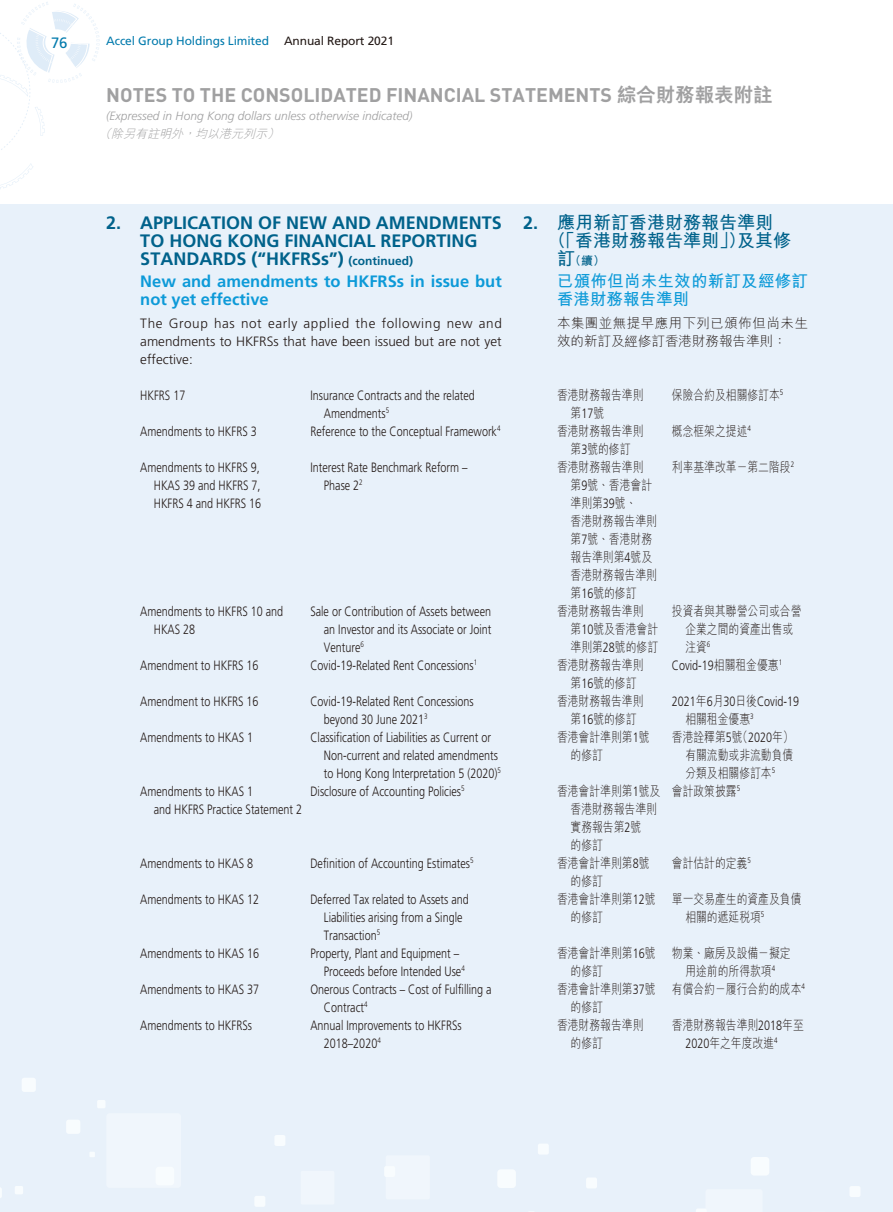
<style>
.page{position:relative;width:893px;height:1212px;background:#fff}
.page>*{position:absolute;margin:0;border:0;box-sizing:border-box;transform-origin:0 0}
.t1{font:700 19.5px "DIN";color:#a0a0a1}
.t2{font:700 18px/18px "Frutiger LT Std";color:#00628b}
.t3{font:700 18px/18px "M Hei HK";color:#00628b}
.t4{font:700 16.5px/18px "Frutiger LT Std";color:#0d9ad8}
.t5{font:700 16.5px/18px "M Hei HK";letter-spacing:.015em;color:#0d9ad8}
.t6{font:15px "Frutiger LT Std";color:#037bad}
.t7{font:300 13.5px/18px "Frutiger LT Std";color:#231916;scale:.8 1}
.t8{font:300 13.5px/18px "M Hei HK";color:#231916;scale:.8 1}
.t9{font:300 13.5px/18px "Frutiger LT Std";color:#231916;text-align:justify}
.t10{font:300 13.5px/18px "M Hei HK";letter-spacing:.035em;color:#231916}
.t11{font:italic 300 12px "Frutiger LT Std";color:#a0a0a1}
.t12{font:12px "Frutiger LT Std";letter-spacing:-.01em;color:#037bad}
.t13{font:italic 300 12px "M Hei HK";color:#a0a0a1}
.t14{font:700 12px "M Hei HK";color:#00628b}
.s1{color:#231916}
.s2{font-family:"M Hei HK";font-weight:800}
.s3{font-size:12px}
.s4{font-family:"Frutiger LT Std"}
.s5{font-size:18px}
.s6{font-family:"M Hei HK"}
</style>
<div class="page">
<div style="left:0;top:204px;width:893px;height:1008px;background:#e8f1fa"></div>
<div style="left:386px;top:1155px;width:44px;height:44px;background:#f0f6fc;border-radius:2px"></div>
<div style="left:106px;top:1113px;width:75px;height:75px;background:#f0f6fc;border-radius:3px"></div>
<div style="left:301px;top:1171px;width:33px;height:33px;background:#f0f6fc;border-radius:2px"></div>
<svg style="left:0;top:2px;width:100px;height:187px"></svg>
<div style="left:849px;top:1186px;width:11px;height:11px;background:#f8fcfe;border-radius:2px"></div>
<div style="left:586px;top:1177px;width:11px;height:11px;background:#f8fcfe;border-radius:2px"></div>
<svg style="left:696px;top:1209px;width:11px;height:3px"></svg>
<div style="left:751px;top:1157px;width:18px;height:18px;background:#f8fcfe;border-radius:3px"></div>
<div style="left:254px;top:1196px;width:11px;height:11px;background:#f8fcfe;border-radius:2px"></div>
<svg style="left:0;top:1188px;width:2px;height:10px"></svg>
<div style="left:156px;top:1167px;width:18px;height:18px;background:#f8fcfe;border-radius:3px"></div>
<div style="left:538px;top:1143px;width:11px;height:11px;background:#f8fcfe;border-radius:2px"></div>
<div style="left:274px;top:1135px;width:11px;height:11px;background:#f8fcfe;border-radius:2px"></div>
<div style="left:384px;top:1166px;width:11px;height:11px;background:#f8fcfe;border-radius:2px"></div>
<div style="left:497px;top:1169px;width:19px;height:19px;background:#f8fcfe;border-radius:3px"></div>
<div style="left:97px;top:1100px;width:9px;height:8px;background:#f8fcfe;border-radius:2px"></div>
<div style="left:15px;top:1186px;width:8px;height:8px;background:#f8fcfe;border-radius:2px"></div>
<svg style="left:90px;top:1152px;width:5px;height:5px"></svg>
<div style="left:66px;top:1119px;width:14px;height:15px;background:#f8fcfe;border-radius:3px"></div>
<div style="left:22px;top:1078px;width:14px;height:14px;background:#f8fcfe;border-radius:3px"></div>
<p class="t6" style="left:51px;top:34px;width:18px">76</p>
<p class="t12" style="left:106px;top:34px;width:289px">Accel Group Holdings Limited <span class="s1">Annual Report 2021</span></p>
<h1 class="t1" style="left:106px;top:83px;width:668px">NOTES TO THE CONSOLIDATED FINANCIAL STATEMENTS <span class="s2">綜合財務報表附註</span></h1>
<p class="t11" style="left:106px;top:109px;width:308px">(Expressed in Hong Kong dollars unless otherwise indicated)</p>
<p class="t13" style="left:99px;top:127px;width:185px">（除另有註明外，均以港元列示）</p>
<h2 class="t2" style="left:140px;top:214px;width:363px;text-indent:-34px">2. APPLICATION OF NEW AND AMENDMENTS<br>TO HONG KONG FINANCIAL REPORTING<br>STANDARDS (“HKFRSs”) <span class="s3">(continued)</span></h2>
<p class="t4" style="left:140px;top:272px;width:363px">New and amendments to HKFRSs in issue but not yet effective</p>
<p class="t9" style="left:140px;top:314px;width:363px">The Group has not early applied the following new and amendments to HKFRSs that have been issued but are not yet effective:</p>
<p class="t7" style="left:140px;top:386px;width:58px">HKFRS 17</p>
<p class="t7" style="left:324px;top:386px;width:190px;text-indent:-13px">Insurance Contracts and the related<br>Amendments<sup>5</sup></p>
<p class="t7" style="left:140px;top:422px;width:147px">Amendments to HKFRS 3</p>
<p class="t7" style="left:310px;top:422px;width:239px">Reference to the Conceptual Framework<sup>4</sup></p>
<p class="t7" style="left:154px;top:458px;width:136px;text-align:justify;text-indent:-13px">Amendments to HKFRS 9, HKAS 39 and HKFRS 7, HKFRS 4 and HKFRS 16</p>
<p class="t7" style="left:324px;top:458px;width:181px;text-indent:-13px">Interest Rate Benchmark Reform –<br>Phase 2<sup>2</sup></p>
<p class="t7" style="left:154px;top:602px;width:163px;text-indent:-13px">Amendments to HKFRS 10 and<br>HKAS 28</p>
<p class="t7" style="left:324px;top:602px;width:211px;text-align:justify;text-indent:-13px">Sale or Contribution of Assets between an Investor and its Associate or Joint Venture<sup>6</sup></p>
<p class="t7" style="left:140px;top:656px;width:149px">Amendment to HKFRS 16</p>
<p class="t7" style="left:310px;top:656px;width:210px">Covid-19-Related Rent Concessions<sup>1</sup></p>
<p class="t7" style="left:140px;top:692px;width:149px">Amendment to HKFRS 16</p>
<p class="t7" style="left:324px;top:692px;width:189px;text-indent:-13px">Covid-19-Related Rent Concessions beyond 30 June 2021<sup>3</sup></p>
<p class="t7" style="left:140px;top:728px;width:143px">Amendments to HKAS 1</p>
<p class="t7" style="left:324px;top:728px;width:223px;text-indent:-13px">Classification of Liabilities as Current or<br>Non-current and related amendments to Hong Kong Interpretation 5 (2020)<sup>5</sup></p>
<p class="t7" style="left:154px;top:782px;width:187px;text-indent:-13px">Amendments to HKAS 1<br>and HKFRS Practice Statement 2</p>
<p class="t7" style="left:310px;top:782px;width:194px">Disclosure of Accounting Policies<sup>5</sup></p>
<p class="t7" style="left:140px;top:854px;width:143px">Amendments to HKAS 8</p>
<p class="t7" style="left:310px;top:854px;width:205px">Definition of Accounting Estimates<sup>5</sup></p>
<p class="t7" style="left:140px;top:890px;width:150px">Amendments to HKAS 12</p>
<p class="t7" style="left:324px;top:890px;width:183px;text-indent:-13px">Deferred Tax related to Assets and<br>Liabilities arising from a Single<br>Transaction<sup>5</sup></p>
<p class="t7" style="left:140px;top:944px;width:150px">Amendments to HKAS 16</p>
<p class="t7" style="left:324px;top:944px;width:178px;text-indent:-13px">Property, Plant and Equipment –<br>Proceeds before Intended Use<sup>4</sup></p>
<p class="t7" style="left:140px;top:980px;width:150px">Amendments to HKAS 37</p>
<p class="t7" style="left:324px;top:980px;width:211px;text-indent:-13px">Onerous Contracts – Cost of Fulfilling a<br>Contract<sup>4</sup></p>
<p class="t7" style="left:140px;top:1016px;width:141px">Amendments to HKFRSs</p>
<p class="t7" style="left:324px;top:1016px;width:174px;text-indent:-13px">Annual Improvements to HKFRSs<br>2018–2020<sup>4</sup></p>
<h2 class="t3" style="left:548px;top:212px;width:245px;text-indent:-25px"><span class="s4">2.</span> 應用新訂香港財務報告準則（「香港財務報告準則」）及其修</h2>
<p class="t14" style="left:557px;top:252px;width:49px"><span class="s5">訂</span>（續）</p>
<p class="t5" style="left:557px;top:271px;width:252px">已頒佈但尚未生效的新訂及經修訂香港財務報告準則</p>
<p class="t10" style="left:557px;top:314px;width:252px">本集團並無提早應用下列已頒佈但尚未生效的新訂及經修訂香港財務報告準則：</p>
<p class="t8" style="left:570px;top:386px;width:93px;text-indent:-13px">香港財務報告準則第<span class="s4">17</span>號</p>
<p class="t8" style="left:672px;top:386px;width:141px">保險合約及相關修訂本<sup>5</sup></p>
<p class="t8" style="left:557px;top:422px;width:110px;text-align:center">香港財務報告準則第<span class="s4">3</span>號的修訂</p>
<p class="t8" style="left:672px;top:422px;width:100px">概念框架之提述<sup>4</sup></p>
<p class="t8" style="left:570px;top:458px;width:110px;text-indent:-13px">香港財務報告準則第<span class="s4">9</span>號、香港會計準則第<span class="s4">39</span>號、<br>香港財務報告準則第<span class="s4">7</span>號、香港財務報告準則第<span class="s4">4</span>號及香港財務報告準則第<span class="s4">16</span>號的修訂</p>
<p class="t8" style="left:672px;top:458px;width:154px">利率基準改革－第二階段<sup>2</sup></p>
<p class="t8" style="left:570px;top:602px;width:111px;text-indent:-13px">香港財務報告準則第<span class="s4">10</span>號及香港會計準則第<span class="s4">28</span>號的修訂</p>
<p class="t8" style="left:685px;top:602px;width:147px;text-indent:-13px">投資者與其聯營公司或合營企業之間的資產出售或注資<sup>6</sup></p>
<p class="t8" style="left:557px;top:656px;width:110px;text-align:center">香港財務報告準則第<span class="s4">16</span>號的修訂</p>
<p class="t7" style="left:672px;top:656px;width:139px">Covid-19<span class="s6">相關租金優惠</span><sup>1</sup></p>
<p class="t8" style="left:557px;top:692px;width:110px;text-align:center">香港財務報告準則第<span class="s4">16</span>號的修訂</p>
<p class="t7" style="left:672px;top:692px;width:161px">2021<span class="s6">年</span>6<span class="s6">月</span>30<span class="s6">日後</span>Covid-19</p>
<p class="t8" style="left:685px;top:710px;width:87px">相關租金優惠<sup>3</sup></p>
<p class="t8" style="left:570px;top:728px;width:100px;text-indent:-13px">香港會計準則第<span class="s4">1</span>號的修訂</p>
<p class="t8" style="left:685px;top:728px;width:137px;text-align:justify;text-indent:-13px">香港詮釋第<span class="s4">5</span>號（<span class="s4">2020</span>年）有關流動或非流動負債分類及相關修訂本<sup>5</sup></p>
<p class="t8" style="left:570px;top:782px;width:114px;text-indent:-13px">香港會計準則第<span class="s4">1</span>號及香港財務報告準則實務報告第<span class="s4">2</span>號<br>的修訂</p>
<p class="t8" style="left:672px;top:782px;width:87px">會計政策披露<sup>5</sup></p>
<p class="t8" style="left:570px;top:854px;width:100px;text-indent:-13px">香港會計準則第<span class="s4">8</span>號的修訂</p>
<p class="t8" style="left:672px;top:854px;width:100px">會計估計的定義<sup>5</sup></p>
<p class="t8" style="left:570px;top:890px;width:108px;text-indent:-13px">香港會計準則第<span class="s4">12</span>號的修訂</p>
<p class="t8" style="left:685px;top:890px;width:147px;text-indent:-13px">單一交易產生的資產及負債相關的遞延稅項<sup>5</sup></p>
<p class="t8" style="left:570px;top:944px;width:108px;text-indent:-13px">香港會計準則第<span class="s4">16</span>號的修訂</p>
<p class="t8" style="left:672px;top:944px;width:150px;text-align:center">物業、廠房及設備－擬定用途前的所得款項<sup>4</sup></p>
<p class="t8" style="left:570px;top:980px;width:108px;text-indent:-13px">香港會計準則第<span class="s4">37</span>號的修訂</p>
<p class="t8" style="left:672px;top:980px;width:168px">有償合約－履行合約的成本<sup>4</sup></p>
<p class="t8" style="left:570px;top:1016px;width:93px;text-indent:-13px">香港財務報告準則的修訂</p>
<p class="t8" style="left:685px;top:1016px;width:150px;text-indent:-13px">香港財務報告準則<span class="s4">2018</span>年至<br><span class="s4">2020</span>年之年度改進<sup>4</sup></p>
</div>
